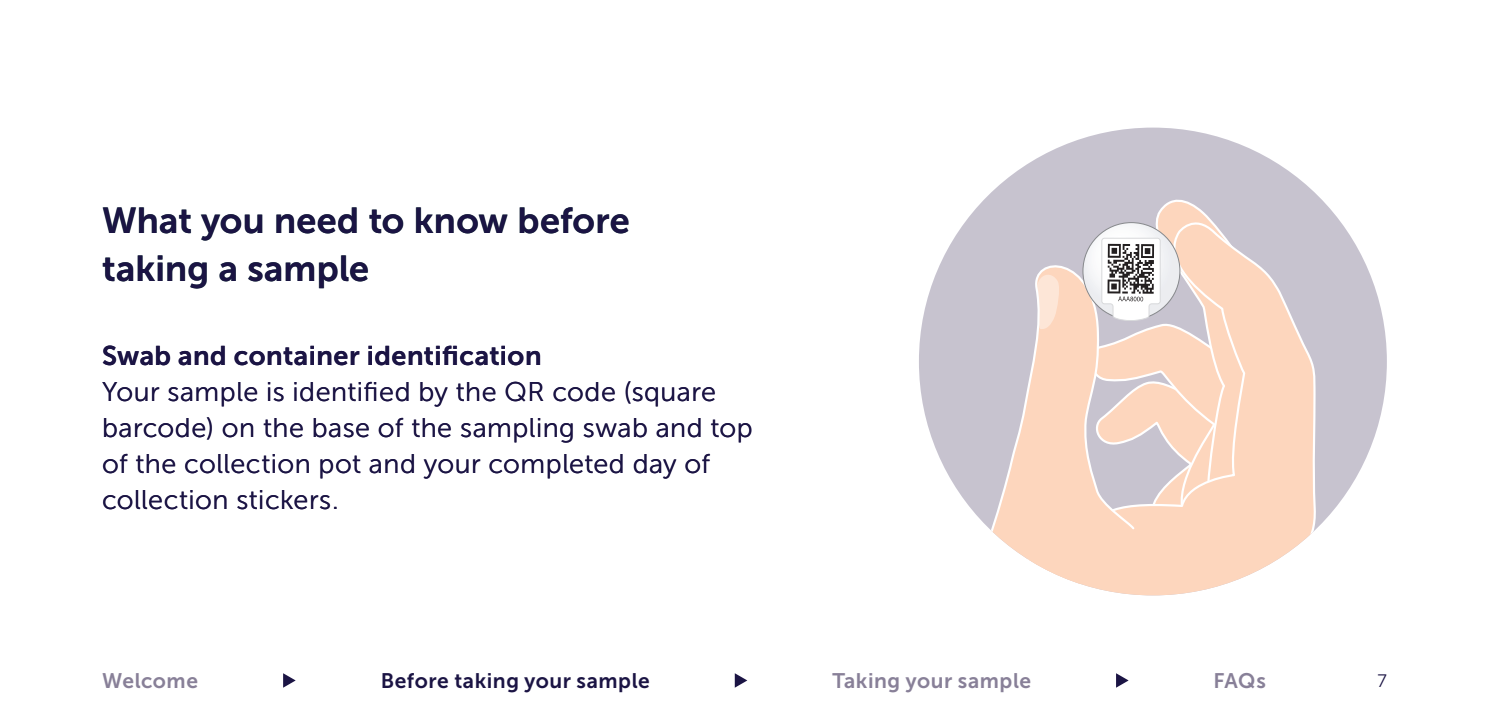
<style>
.page{position:relative;width:1489px;height:723px;background:#fff}
.page>*{position:absolute;margin:0;border:0;box-sizing:border-box;transform-origin:0 0}
.t1{font:36px/48px "Museo Sans 700";letter-spacing:.005em;color:#1b1444}
.Body_Copy{font:27px/36px "Museo Sans 300";letter-spacing:.015em;color:#1b1444}
.Body_Copy-2{font:27px "Museo Sans 700";letter-spacing:.02em;color:#1b1444}
.t2{font:21px "Museo Sans 700";letter-spacing:.025em;color:#888098}
.t3{font:21px "Museo Sans 700";letter-spacing:.025em;color:#1b1444}
.t4{font:18px "Museo Sans 300";color:#1b1444}
</style>
<div class="page">
<svg style="left:972px;top:128px;width:414px;height:399px;fill:#c7c3cf"></svg>
<svg style="left:919px;top:213px;width:399px;height:382px"></svg>
<svg style="left:965px;top:252px;width:171px;height:343px;background:#e7d4cd"></svg>
<svg style="left:1037px;top:275px;width:21px;height:54px"></svg>
<svg style="left:1085px;top:193px;width:197px;height:374px;background:#ebd3c6"></svg>
<svg style="left:283px;top:673px;width:13px;height:15px"></svg>
<svg style="left:734px;top:673px;width:13px;height:15px"></svg>
<svg style="left:1116px;top:673px;width:12px;height:15px"></svg>
<h2 class="t1" style="left:102px;top:196px;width:529px">What you need to know before taking a sample</h2>
<p class="Body_Copy-2" style="left:102px;top:341px;width:441px">Swab and container identification</p>
<p class="Body_Copy" style="left:102px;top:374px;width:652px">Your sample is identified by the QR code (square barcode) on the base of the sampling swab and top of the collection pot and your completed day of collection stickers.</p>
<p class="t2" style="left:102px;top:669px;width:97px">Welcome</p>
<p class="t3" style="left:380px;top:669px;width:270px">Before taking your sample</p>
<p class="t2" style="left:832px;top:669px;width:200px">Taking your sample</p>
<p class="t2" style="left:1213px;top:669px;width:54px">FAQs</p>
<p class="t4" style="left:1377px;top:671px;width:11px">7</p>
</div>
